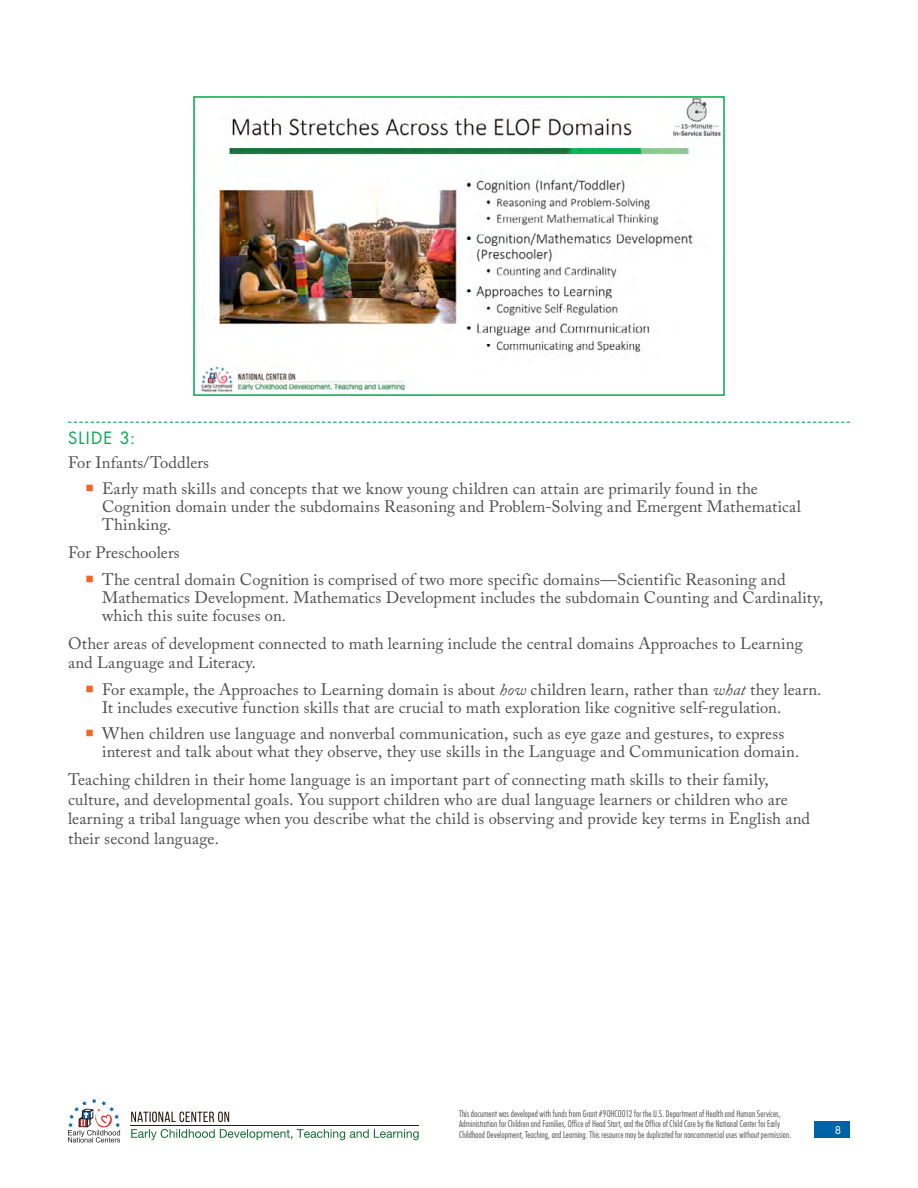
<style>
.page{position:relative;width:918px;height:1188px;background:#fff}
.page>*{position:absolute;margin:0;border:0;box-sizing:border-box;transform-origin:0 0}
.t1{font:16.5px/18px "Adobe Caslon Pro";letter-spacing:.01em;color:#4d4d4f}
.t2{font:16.5px "Futura Std";letter-spacing:.075em;color:#02a94f}
.t3{font:10.5px "Futura Std";color:#fff}
.t4{font:300 condensed 9px/10.5px "Futura Std";letter-spacing:.015em;color:#4d4d4f}
.s1{font-style:italic}
</style>
<div class="page">
<div style="left:814px;top:1122px;width:36px;height:16px;background:#0063a6"></div>
<svg style="left:131px;top:1129px;width:288px;height:11px"></svg>
<svg style="left:131px;top:1112px;width:98px;height:10px"></svg>
<svg style="left:68px;top:1099px;width:52px;height:44px"></svg>
<svg style="left:68px;top:422px;width:782px;height:1px"></svg>
<img style="left:201px;top:99px;width:520px;height:294px">
<div style="left:193px;top:96px;width:532px;height:300px;border:2px solid #02a94f"></div>
<h2 class="t2" style="left:68px;top:427px;width:69px">SLIDE 3:</h2>
<p class="t1" style="left:68px;top:453px;width:143px">For Infants/Toddlers</p>
<p class="t1" style="left:102px;top:480px;width:700px">Early math skills and concepts that we know young children can attain are primarily found in the<br>Cognition domain under the subdomains Reasoning and Problem-Solving and Emergent Mathematical<br>Thinking.</p>
<p class="t1" style="left:68px;top:544px;width:113px">For Preschoolers</p>
<p class="t1" style="left:102px;top:570px;width:723px">The central domain Cognition is comprised of two more specific domains—Scientific Reasoning and<br>Mathematics Development. Mathematics Development includes the subdomain Counting and Cardinality, which this suite focuses on.</p>
<p class="t1" style="left:68px;top:633px;width:736px;line-height:19.5px">Other areas of development connected to math learning include the central domains Approaches to Learning and Language and Literacy.</p>
<p class="t1" style="left:102px;top:680px;width:721px">For example, the Approaches to Learning domain is about <span class="s1">how</span> children learn, rather than <span class="s1">what</span> they learn.<br>It includes executive function skills that are crucial to math exploration like cognitive self-regulation.</p>
<p class="t1" style="left:102px;top:725px;width:699px">When children use language and nonverbal communication, such as eye gaze and gestures, to express interest and talk about what they observe, they use skills in the Language and Communication domain.</p>
<p class="t1" style="left:68px;top:770px;width:744px;line-height:19.5px">Teaching children in their home language is an important part of connecting math skills to their family, culture, and developmental goals. You support children who are dual language learners or children who are learning a tribal language when you describe what the child is observing and provide key terms in English and their second language.</p>
<p class="t4" style="left:459px;top:1108px;width:334px">This document was developed with funds from Grant #90HC0012 for the U.S. Department of Health and Human Services,<br>Administration for Children and Families, Office of Head Start, and the Office of Child Care by the National Center for Early<br>Childhood Development, Teaching, and Learning. This resource may be duplicated for noncommercial uses without permission.</p>
<p class="t3" style="left:835px;top:1124px;width:8px">8</p>
</div>
